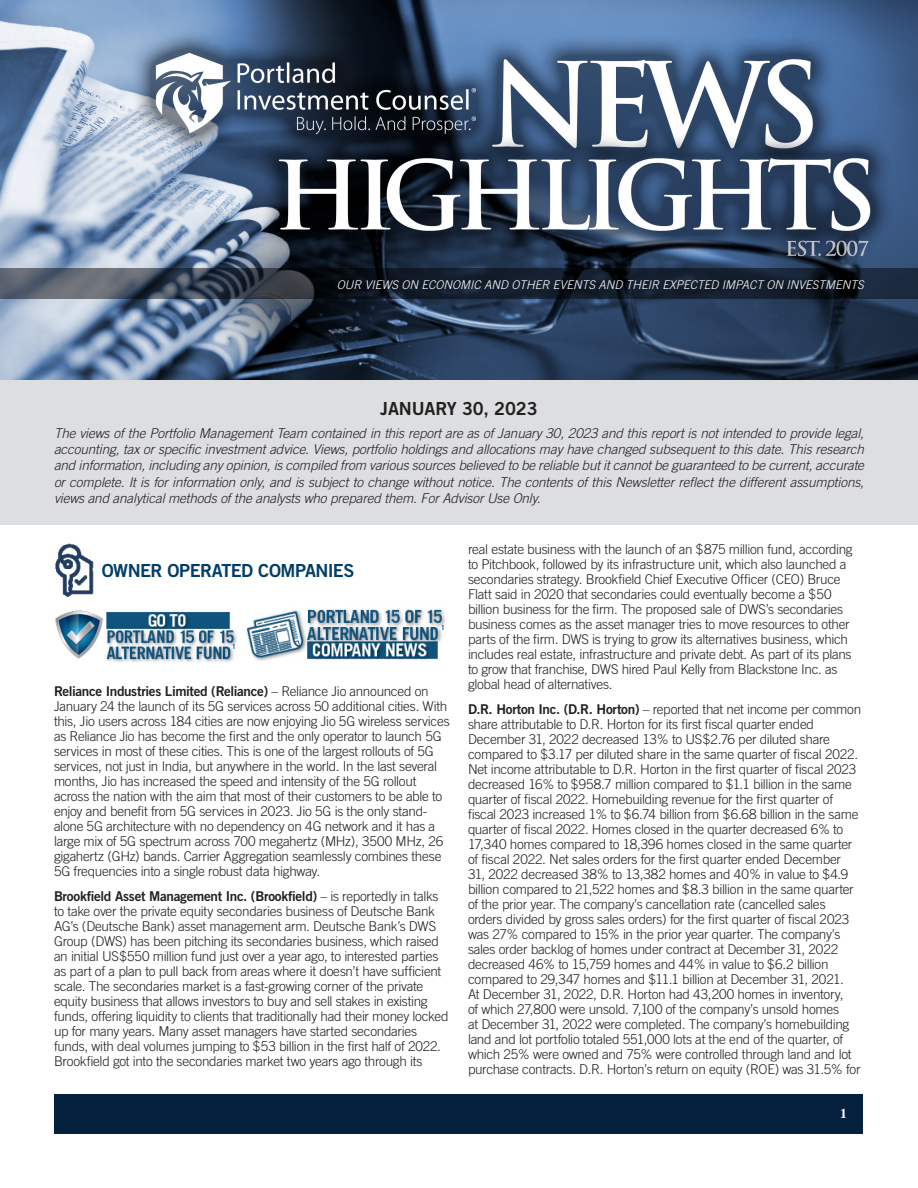
<style>
.page{position:relative;width:918px;height:1188px;background:#fff}
.page>*{position:absolute;margin:0;border:0;box-sizing:border-box;transform-origin:0 0}
.Article_-_Body{font:18px "Trade Gothic Bold Two";letter-spacing:-.035em;color:#003e69}
.t1{font:18px "Trade Gothic Bold Two";letter-spacing:-.01em;color:#231f20}
.Article_-_Body-2{font:300 13.5px/15px "Trade Gothic";letter-spacing:-.02em;color:#231f20}
.t2{font:italic 300 13.5px/16.2px "Trade Gothic";letter-spacing:-.01em;color:#231f20;text-align:justify}
.t3{font:700 13.5px "Times";color:#fff}
.t4{font:italic 300 12px "Trade Gothic";color:#fff}
.t5{font:7.05px "Trade Gothic Bold Cond Twenty";color:#003e69}
.s1{font-family:"Trade Gothic Bold Two";font-weight:400}
</style>
<div class="page">
<div style="left:55px;top:1094px;width:808px;height:39px;background:#04213e"></div>
<img style="left:0;top:0;width:918px;height:380px">
<svg style="left:0;top:268px;width:918px;height:31px;background:#232c39"></svg>
<img style="left:55px;top:543px;width:39px;height:54px">
<div style="left:0;top:380px;width:918px;height:145px;background:#dddee0"></div>
<img style="left:247px;top:609px;width:199px;height:52px">
<img style="left:55px;top:610px;width:182px;height:52px">
<p class="t4" style="left:337px;top:277px;width:529px">OUR VIEWS ON ECONOMIC AND OTHER EVENTS AND THEIR EXPECTED IMPACT ON INVESTMENTS</p>
<p class="t1" style="left:380px;top:397px;width:159px">JANUARY 30, 2023</p>
<p class="t2" style="left:54px;top:425px;width:812px">The views of the Portfolio Management Team contained in this report are as of January 30, 2023 and this report is not intended to provide legal, accounting, tax or specific investment advice. Views, portfolio holdings and allocations may have changed subsequent to this date. This research and information, including any opinion, is compiled from various sources believed to be reliable but it cannot be guaranteed to be current, accurate or complete. It is for information only, and is subject to change without notice. The contents of this Newsletter reflect the different assumptions, views and analytical methods of the analysts who prepared them. For Advisor Use Only.</p>
<p class="Article_-_Body" style="left:102px;top:560px;width:254px">OWNER OPERATED COMPANIES</p>
<p class="t5" style="left:233px;top:643px;width:5px">1</p>
<p class="t5" style="left:442px;top:623px;width:5px">1</p>
<p class="Article_-_Body-2" style="left:54px;top:684px;width:397px"><span class="s1">Reliance Industries Limited (Reliance)</span> – Reliance Jio announced on January 24 the launch of its 5G services across 50 additional cities. With this, Jio users across 184 cities are now enjoying Jio 5G wireless services as Reliance Jio has become the first and the only operator to launch 5G services in most of these cities. This is one of the largest rollouts of 5G services, not just in India, but anywhere in the world. In the last several months, Jio has increased the speed and intensity of the 5G rollout across the nation with the aim that most of their customers to be able to enjoy and benefit from 5G services in 2023. Jio 5G is the only stand&shy;alone 5G architecture with no dependency on 4G network and it has a large mix of 5G spectrum across 700 megahertz (MHz), 3500 MHz, 26 gigahertz (GHz) bands. Carrier Aggregation seamlessly combines these 5G frequencies into a single robust data highway.</p>
<p class="Article_-_Body-2" style="left:54px;top:888px;width:396px"><span class="s1">Brookfield Asset Management Inc. (Brookfield)</span> – is reportedly in talks to take over the private equity secondaries business of Deutsche Bank AG’s (Deutsche Bank) asset management arm. Deutsche Bank’s DWS Group (DWS) has been pitching its secondaries business, which raised an initial US$550 million fund just over a year ago, to interested parties as part of a plan to pull back from areas where it doesn’t have sufficient scale. The secondaries market is a fast-growing corner of the private equity business that allows investors to buy and sell stakes in existing funds, offering liquidity to clients that traditionally had their money locked up for many years. Many asset managers have started secondaries funds, with deal volumes jumping to $53 billion in the first half of 2022.<br>Brookfield got into the secondaries market two years ago through its</p>
<p class="Article_-_Body-2" style="left:468px;top:541px;width:386px">real estate business with the launch of an $875 million fund, according to Pitchbook, followed by its infrastructure unit, which also launched a secondaries strategy. Brookfield Chief Executive Officer (CEO) Bruce Flatt said in 2020 that secondaries could eventually become a $50 billion business for the firm. The proposed sale of DWS’s secondaries business comes as the asset manager tries to move resources to other parts of the firm. DWS is trying to grow its alternatives business, which includes real estate, infrastructure and private debt. As part of its plans to grow that franchise, DWS hired Paul Kelly from Blackstone Inc. as global head of alternatives.</p>
<p class="Article_-_Body-2" style="left:468px;top:701px;width:395px"><span class="s1">D.R. Horton Inc. (D.R. Horton)</span> – reported that net income per common share attributable to D.R. Horton for its first fiscal quarter ended December 31, 2022 decreased 13% to US$2.76 per diluted share compared to $3.17 per diluted share in the same quarter of fiscal 2022.<br>Net income attributable to D.R. Horton in the first quarter of fiscal 2023 decreased 16% to $958.7 million compared to $1.1 billion in the same quarter of fiscal 2022. Homebuilding revenue for the first quarter of fiscal 2023 increased 1% to $6.74 billion from $6.68 billion in the same quarter of fiscal 2022. Homes closed in the quarter decreased 6% to 17,340 homes compared to 18,396 homes closed in the same quarter of fiscal 2022. Net sales orders for the first quarter ended December 31, 2022 decreased 38% to 13,382 homes and 40% in value to $4.9 billion compared to 21,522 homes and $8.3 billion in the same quarter of the prior year. The company’s cancellation rate (cancelled sales orders divided by gross sales orders) for the first quarter of fiscal 2023 was 27% compared to 15% in the prior year quarter. The company’s sales order backlog of homes under contract at December 31, 2022 decreased 46% to 15,759 homes and 44% in value to $6.2 billion compared to 29,347 homes and $11.1 billion at December 31, 2021.<br>At December 31, 2022, D.R. Horton had 43,200 homes in inventory,<br>of which 27,800 were unsold. 7,100 of the company’s unsold homes<br>at December 31, 2022 were completed. The company’s homebuilding land and lot portfolio totaled 551,000 lots at the end of the quarter, of which 25% were owned and 75% were controlled through land and lot purchase contracts. D.R. Horton’s return on equity (ROE) was 31.5% for</p>
<p class="t3" style="left:840px;top:1100px;width:8px">1</p>
</div>
